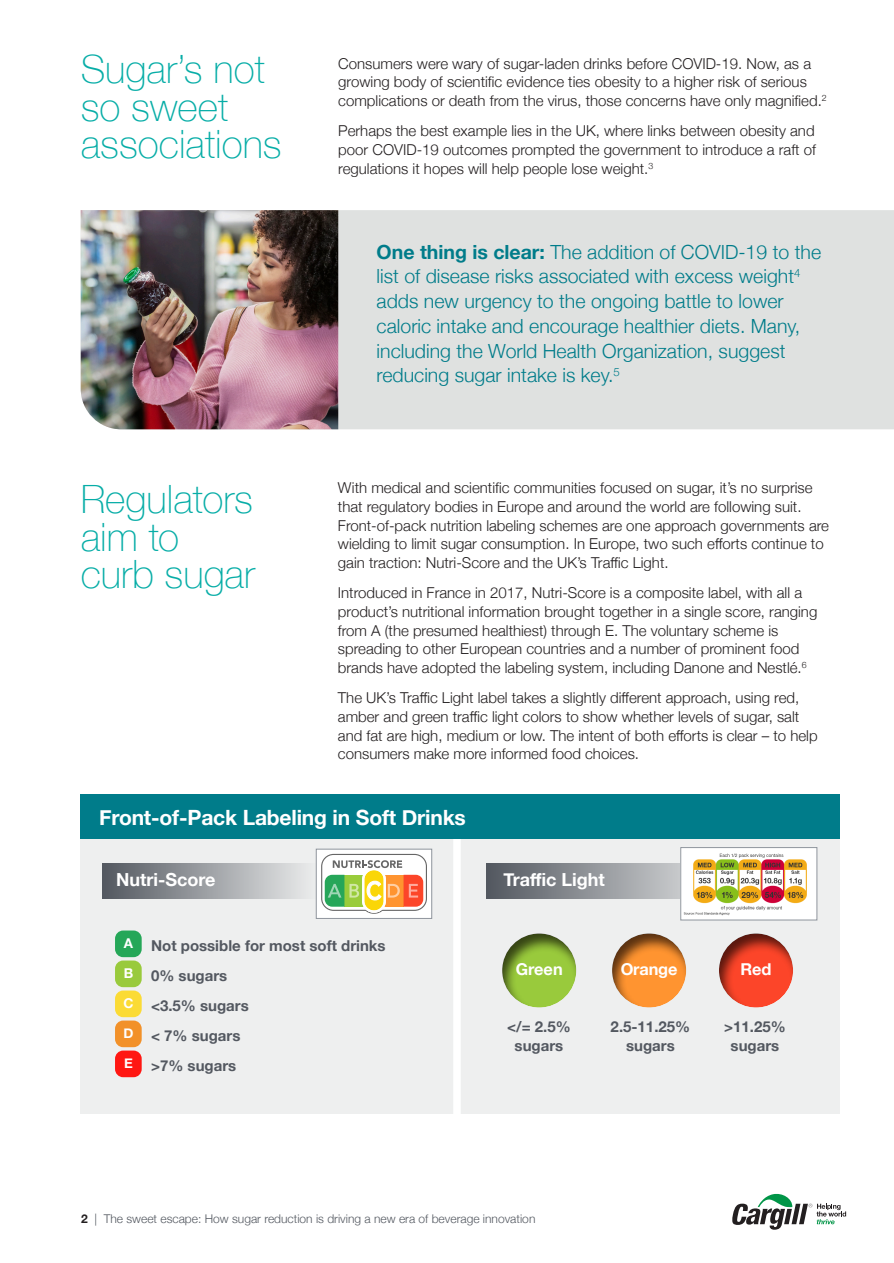
<style>
.page{position:relative;width:894px;height:1263px;background:#fff}
.page>*{position:absolute;margin:0;border:0;box-sizing:border-box;transform-origin:0 0}
.head{font:100 39px/37.5px "Helvetica Neue";color:#07ada7}
.head-2{font:700 21px "Helvetica Neue";letter-spacing:-.01em;color:#fff}
.body{font:300 19.5px/24.8px "Helvetica Neue";color:#007c8a}
.body-2{font:700 18px "Helvetica Neue";color:#fff}
.body-3{font:700 16.35px "Helvetica Neue";letter-spacing:-.01em;color:#fff}
.body-4{font:300 15px/18.8px "Helvetica Neue";color:#231f20}
.body-5{font:700 15px/18px "Helvetica Neue";color:#535860;text-align:center}
.body-6{font:700 13.5px "Helvetica Neue";color:#fff}
.t1{font:300 12px "Helvetica Neue";color:#535860}
.s1{font-weight:700}
.s2{font-weight:700;color:#231f20}
</style>
<div class="page">
<svg style="left:732px;top:1193px;width:113px;height:36px"></svg>
<div style="left:338px;top:210px;width:555px;height:219px;background:#dfe1e0"></div>
<img style="left:81px;top:210px;width:257px;height:219px">
<div style="left:81px;top:804px;width:758px;height:310px;background:#eeefef"></div>
<div style="left:316px;top:849px;width:116px;height:69px;background:#fff;border:1px solid #8f959d"></div>
<svg style="left:321px;top:854px;width:106px;height:59px"></svg>
<div style="left:453px;top:838px;width:7px;height:276px;background:#fff"></div>
<div style="left:81px;top:794px;width:758px;height:44px;background:#007c8a"></div>
<div style="left:102px;top:863px;width:214px;height:35px;background:linear-gradient(to right,#52575f,#ebecec)"></div>
<svg style="left:486px;top:863px;width:194px;height:35px;background:#8c9095"></svg>
<div style="left:115px;top:930px;width:27px;height:27px;background:#25a758;border-radius:8px"></div>
<div style="left:115px;top:960px;width:27px;height:27px;background:#99ca3c;border-radius:8px"></div>
<div style="left:115px;top:990px;width:27px;height:27px;background:#fbdb35;border-radius:8px"></div>
<div style="left:115px;top:1020px;width:27px;height:27px;background:#f29129;border-radius:8px"></div>
<div style="left:115px;top:1050px;width:27px;height:27px;background:#ff1712;border-radius:8px"></div>
<div style="left:680px;top:847px;width:136px;height:73px;background:#fff"></div>
<img style="left:683px;top:853px;width:124px;height:62px">
<div style="left:680px;top:847px;width:136px;height:73px;border:1px solid #8f959d"></div>
<div style="left:500px;top:932px;width:76px;height:76px;background:#231f20;opacity:.75"></div>
<div style="left:610px;top:932px;width:76px;height:76px;background:#231f20;opacity:.75"></div>
<div style="left:716px;top:932px;width:77px;height:76px;background:#231f20;opacity:.75"></div>
<p class="head" style="left:81px;top:49px;width:202px">Sugar’s not so sweet associations</p>
<p class="body-4" style="left:338px;top:53px;width:490px">Consumers were wary of sugar-laden drinks before COVID-19. Now, as a growing body of scientific evidence ties obesity to a higher risk of serious complications or death from the virus, those concerns have only magnified.<sup>2</sup></p>
<p class="body-4" style="left:338px;top:120px;width:479px;text-align:justify">Perhaps the best example lies in the UK, where links between obesity and poor COVID-19 outcomes prompted the government to introduce a raft of regulations it hopes will help people lose weight.<sup>3</sup></p>
<p class="body" style="left:376px;top:238px;width:446px"><span class="s1">One thing is clear:</span> The addition of COVID-19 to the list of disease risks associated with excess weight<sup>4 </sup>adds new urgency to the ongoing battle to lower caloric intake and encourage healthier diets. Many, including the World Health Organization, suggest reducing sugar intake is key.<sup>5</sup></p>
<p class="head" style="left:81px;top:479px;width:176px">Regulators aim to curb sugar</p>
<p class="body-4" style="left:338px;top:477px;width:492px">With medical and scientific communities focused on sugar, it’s no surprise that regulatory bodies in Europe and around the world are following suit.<br>Front-of-pack nutrition labeling schemes are one approach governments are wielding to limit sugar consumption. In Europe, two such efforts continue to gain traction: Nutri-Score and the UK’s Traffic Light.</p>
<p class="body-4" style="left:338px;top:582px;width:481px">Introduced in France in 2017, Nutri-Score is a composite label, with all a product’s nutritional information brought together in a single score, ranging from A (the presumed healthiest) through E. The voluntary scheme is spreading to other European countries and a number of prominent food brands have adopted the labeling system, including Danone and Nestlé.<sup>6</sup></p>
<p class="body-4" style="left:338px;top:687px;width:481px">The UK’s Traffic Light label takes a slightly different approach, using red, amber and green traffic light colors to show whether levels of sugar, salt and fat are high, medium or low. The intent of both efforts is clear – to help consumers make more informed food choices.</p>
<p class="head-2" style="left:99px;top:800px;width:368px">Front-of-Pack Labeling in Soft Drinks</p>
<p class="body-2" style="left:116px;top:865px;width:101px">Nutri-Score</p>
<p class="body-2" style="left:503px;top:865px;width:103px">Traffic Light</p>
<p class="body-6" style="left:124px;top:932px;width:11px">A</p>
<p class="body-5" style="left:151px;top:937px;width:236px">Not possible for most soft drinks</p>
<p class="body-6" style="left:124px;top:962px;width:11px">B</p>
<p class="body-5" style="left:151px;top:967px;width:78px">0% sugars</p>
<p class="body-6" style="left:123px;top:992px;width:12px">C</p>
<p class="body-5" style="left:151px;top:997px;width:99px">&lt;3.5% sugars</p>
<p class="body-6" style="left:123px;top:1022px;width:12px">D</p>
<p class="body-5" style="left:151px;top:1027px;width:91px">&lt; 7% sugars</p>
<p class="body-6" style="left:124px;top:1052px;width:10px">E</p>
<p class="body-5" style="left:151px;top:1057px;width:87px">&gt;7% sugars</p>
<p class="body-3" style="left:515px;top:956px;width:48px">Green</p>
<p class="body-5" style="left:507px;top:1018px;width:65px">&lt;/= 2.5% sugars</p>
<p class="body-3" style="left:620px;top:956px;width:58px">Orange</p>
<p class="body-5" style="left:610px;top:1018px;width:81px">2.5-11.25% sugars</p>
<p class="body-3" style="left:740px;top:956px;width:33px">Red</p>
<p class="body-5" style="left:723px;top:1018px;width:63px">&gt;11.25% sugars</p>
<p class="t1" style="left:81px;top:1209px;width:455px"><span class="s2">2</span> | The sweet escape: How sugar reduction is driving a new era of beverage innovation</p>
</div>
